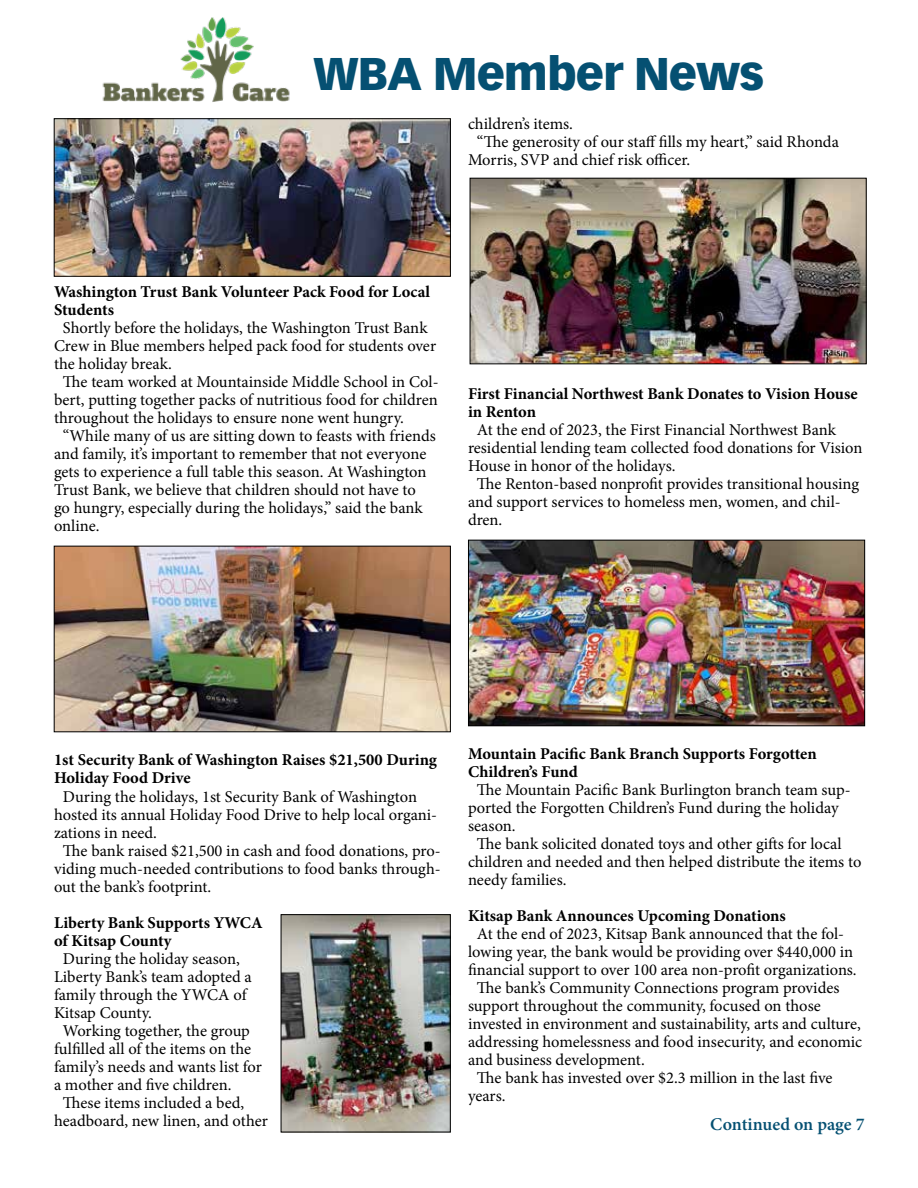
<style>
.page{position:relative;width:918px;height:1188px;background:#fff}
.page>*{position:absolute;margin:0;border:0;box-sizing:border-box;transform-origin:0 0}
.t1{font:900 45px "Vectora LT Pro";letter-spacing:-.025em;color:#055072}
.t2{font:600 18px "Minion Pro";color:#055072}
.t3{font:16.5px "Minion Pro";color:#000}
.t4{font:700 16.5px/18px "Minion Pro";color:#000}
</style>
<div class="page">
<img style="left:102px;top:17px;width:188px;height:85px">
<img style="left:56px;top:120px;width:393px;height:154px">
<div style="left:54px;top:118px;width:397px;height:158px;border:1px solid #000"></div>
<img style="left:56px;top:548px;width:393px;height:182px">
<div style="left:54px;top:546px;width:397px;height:186px;border:1px solid #000"></div>
<img style="left:472px;top:180px;width:392px;height:182px">
<div style="left:470px;top:178px;width:396px;height:186px;border:1px solid #000"></div>
<img style="left:283px;top:916px;width:166px;height:214px">
<div style="left:281px;top:914px;width:170px;height:218px;border:1px solid #000"></div>
<img style="left:470px;top:542px;width:393px;height:182px">
<div style="left:468px;top:540px;width:397px;height:186px;border:1px solid #000"></div>
<h1 class="t1" style="left:313px;top:46px;width:452px">WBA Member News</h1>
<p class="t3" style="left:468px;top:113px;width:106px">children’s items.</p>
<p class="t3" style="left:477px;top:131px;width:363px">“The generosity of our staff fills my heart,” said Rhonda</p>
<p class="t3" style="left:468px;top:149px;width:224px">Morris, SVP and chief risk officer.</p>
<p class="t4" style="left:54px;top:283px;width:378px">Washington Trust Bank Volunteer Pack Food for Local<br>Students</p>
<p class="t3" style="left:63px;top:317px;width:366px">Shortly before the holidays, the Washington Trust Bank</p>
<p class="t3" style="left:54px;top:335px;width:384px">Crew in Blue members helped pack food for students over</p>
<p class="t3" style="left:54px;top:353px;width:119px">the holiday break.</p>
<p class="t3" style="left:63px;top:371px;width:377px">The team worked at Mountainside Middle School in Col-</p>
<p class="t3" style="left:54px;top:389px;width:385px">bert, putting together packs of nutritious food for children</p>
<p class="t3" style="left:54px;top:407px;width:352px">throughout the holidays to ensure none went hungry.</p>
<p class="t3" style="left:63px;top:425px;width:374px">“While many of us are sitting down to feasts with friends</p>
<p class="t3" style="left:54px;top:443px;width:374px">and family, it’s important to remember that not everyone</p>
<p class="t3" style="left:54px;top:461px;width:374px">gets to experience a full table this season. At Washington</p>
<p class="t3" style="left:54px;top:479px;width:363px">Trust Bank, we believe that children should not have to</p>
<p class="t3" style="left:54px;top:497px;width:370px">go hungry, especially during the holidays,” said the bank</p>
<p class="t3" style="left:54px;top:515px;width:47px">online.</p>
<p class="t4" style="left:468px;top:385px;width:391px">First Financial Northwest Bank Donates to Vision House in Renton</p>
<p class="t3" style="left:477px;top:419px;width:361px">At the end of 2023, the First Financial Northwest Bank</p>
<p class="t3" style="left:468px;top:437px;width:396px">residential lending team collected food donations for Vision</p>
<p class="t3" style="left:468px;top:455px;width:209px">House in honor of the holidays.</p>
<p class="t3" style="left:477px;top:473px;width:384px">The Renton-based nonprofit provides transitional housing</p>
<p class="t3" style="left:468px;top:491px;width:374px">and support services to homeless men, women, and chil-</p>
<p class="t3" style="left:468px;top:509px;width:36px">dren.</p>
<p class="t4" style="left:54px;top:751px;width:385px">1st Security Bank of Washington Raises $21,500 During<br>Holiday Food Drive</p>
<p class="t3" style="left:63px;top:785px;width:356px">During the holidays, 1st Security Bank of Washington</p>
<p class="t3" style="left:54px;top:803px;width:385px">hosted its annual Holiday Food Drive to help local organi-</p>
<p class="t3" style="left:54px;top:821px;width:105px">zations in need.</p>
<p class="t3" style="left:63px;top:839px;width:379px">The bank raised $21,500 in cash and food donations, pro-</p>
<p class="t3" style="left:54px;top:857px;width:388px">viding much-needed contributions to food banks through-</p>
<p class="t3" style="left:54px;top:875px;width:159px">out the bank’s footprint.</p>
<p class="t4" style="left:54px;top:913px;width:210px">Liberty Bank Supports YWCA of Kitsap County</p>
<p class="t3" style="left:63px;top:947px;width:178px">During the holiday season,</p>
<p class="t3" style="left:54px;top:965px;width:199px">Liberty Bank’s team adopted a</p>
<p class="t3" style="left:54px;top:983px;width:194px">family through the YWCA of</p>
<p class="t3" style="left:54px;top:1001px;width:99px">Kitsap County.</p>
<p class="t3" style="left:63px;top:1019px;width:188px">Working together, the group</p>
<p class="t3" style="left:54px;top:1037px;width:199px">fulfilled all of the items on the</p>
<p class="t3" style="left:54px;top:1055px;width:209px">family’s needs and wants list for</p>
<p class="t3" style="left:54px;top:1073px;width:179px">a mother and five children.</p>
<p class="t3" style="left:63px;top:1091px;width:183px">These items included a bed,</p>
<p class="t3" style="left:54px;top:1109px;width:215px">headboard, new linen, and other</p>
<p class="t4" style="left:468px;top:745px;width:350px">Mountain Pacific Bank Branch Supports Forgotten<br>Children’s Fund</p>
<p class="t3" style="left:477px;top:779px;width:375px">The Mountain Pacific Bank Burlington branch team sup-</p>
<p class="t3" style="left:468px;top:797px;width:372px">ported the Forgotten Children’s Fund during the holiday</p>
<p class="t3" style="left:468px;top:815px;width:49px">season.</p>
<p class="t3" style="left:477px;top:833px;width:366px">The bank solicited donated toys and other gifts for local</p>
<p class="t3" style="left:468px;top:851px;width:395px">children and needed and then helped distribute the items to</p>
<p class="t3" style="left:468px;top:869px;width:100px">needy families.</p>
<p class="t4" style="left:468px;top:907px;width:319px">Kitsap Bank Announces Upcoming Donations</p>
<p class="t3" style="left:477px;top:923px;width:369px">At the end of 2023, Kitsap Bank announced that the fol-</p>
<p class="t3" style="left:468px;top:941px;width:387px">lowing year, the bank would be providing over $440,000 in</p>
<p class="t3" style="left:468px;top:959px;width:390px">financial support to over 100 area non-profit organizations.</p>
<p class="t3" style="left:477px;top:977px;width:364px">The bank’s Community Connections program provides</p>
<p class="t3" style="left:468px;top:995px;width:354px">support throughout the community, focused on those</p>
<p class="t3" style="left:468px;top:1013px;width:394px">invested in environment and sustainability, arts and culture,</p>
<p class="t3" style="left:468px;top:1031px;width:396px">addressing homelessness and food insecurity, and economic</p>
<p class="t3" style="left:468px;top:1049px;width:178px">and business development.</p>
<p class="t3" style="left:477px;top:1067px;width:357px">The bank has invested over $2.3 million in the last five</p>
<p class="t3" style="left:468px;top:1085px;width:39px">years.</p>
<p class="t2" style="left:710px;top:1112px;width:156px">Continued on page 7</p>
</div>
